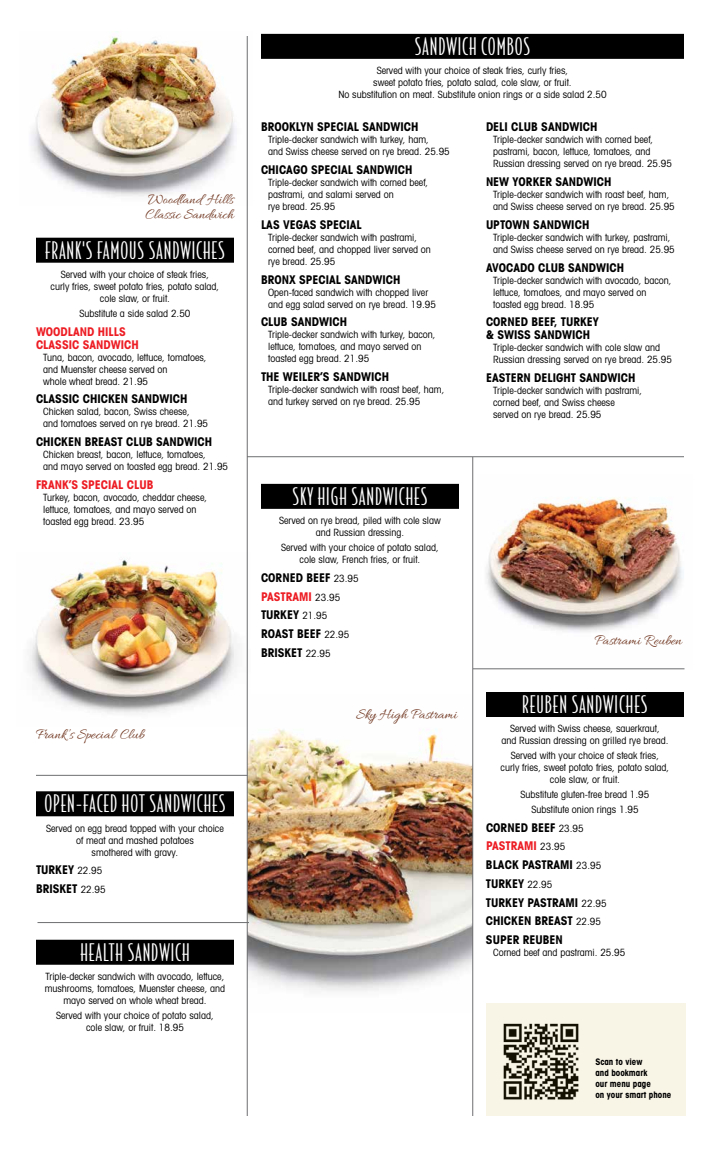
<style>
.page{position:relative;width:720px;height:1152px;background:#fff}
.page>*{position:absolute;margin:0;border:0;box-sizing:border-box;transform-origin:0 0}
.t1{font:300 23px "Bodega Sans";letter-spacing:.04em;color:#fff}
.t2{font:15px/15px "Allura";color:#713721}
.t3{font:700 condensed 12px/18.8px "Avant Garde";color:#000}
.t4{font:700 condensed 12px/13px "Avant Garde";color:#ed1d24}
.t5{font:condensed 10px/12px "Avant Garde";color:#000}
.t6{font:700 condensed 9px/11px "Avant Garde";color:#000}
.s1{font-weight:400;font-size:10px}
.s2{color:#ed1d24}
</style>
<div class="page">
<img style="left:248px;top:729px;width:224px;height:262px">
<img style="left:29px;top:552px;width:218px;height:174px">
<img style="left:477px;top:497px;width:208px;height:172px">
<img style="left:31px;top:36px;width:216px;height:170px">
<hr style="left:247px;top:36px;width:1px;height:1080px;background:#6d6e71">
<hr style="left:472px;top:457px;width:1px;height:659px;background:#6d6e71">
<hr style="left:247px;top:456px;width:437px;height:1px;background:#6d6e71">
<hr style="left:38px;top:922px;width:211px;height:1px;background:#6d6e71">
<hr style="left:36px;top:775px;width:212px;height:1px;background:#6d6e71">
<hr style="left:473px;top:669px;width:211px;height:1px;background:#6d6e71">
<div style="left:261px;top:484px;width:198px;height:25px;background:#000"></div>
<div style="left:486px;top:692px;width:198px;height:25px;background:#000"></div>
<div style="left:36px;top:791px;width:198px;height:25px;background:#000"></div>
<div style="left:36px;top:238px;width:198px;height:25px;background:#000"></div>
<div style="left:36px;top:940px;width:198px;height:25px;background:#000"></div>
<div style="left:261px;top:34px;width:423px;height:25px;background:#000"></div>
<svg style="left:486px;top:1004px;width:199px;height:112px;background:#dbd7c8"></svg>
<h2 class="t2" style="left:146px;top:193px;width:90px">Woodland Hills<br>Classic Sandwich</h2>
<h1 class="t1" style="left:45px;top:236px;width:181px">FRANK'S FAMOUS SANDWICHES</h1>
<p class="t5" style="left:51px;top:268px;width:170px;text-align:center">Served with your choice of steak fries, curly fries, sweet potato fries, potato salad, cole slaw, or fruit.</p>
<p class="t5" style="left:79px;top:307px;width:113px">Substitute a side salad 2.50</p>
<p class="t4" style="left:36px;top:324px;width:104px">WOODLAND HILLS<br>CLASSIC SANDWICH</p>
<p class="t5" style="left:43px;top:351px;width:165px">Tuna, bacon, avocado, lettuce, tomatoes, and Muenster cheese served on<br>whole wheat bread. 21.95</p>
<p class="t3" style="left:36px;top:389px;width:153px">CLASSIC CHICKEN SANDWICH</p>
<p class="t5" style="left:43px;top:406px;width:166px">Chicken salad, bacon, Swiss cheese,<br>and tomatoes served on rye bread. 21.95</p>
<p class="t3" style="left:36px;top:432px;width:178px">CHICKEN BREAST CLUB SANDWICH</p>
<p class="t5" style="left:43px;top:448px;width:186px">Chicken breast, bacon, lettuce, tomatoes,<br>and mayo served on toasted egg bread. 21.95</p>
<p class="t4" style="left:36px;top:478px;width:119px">FRANK’S SPECIAL CLUB</p>
<p class="t5" style="left:43px;top:491px;width:166px">Turkey, bacon, avocado, cheddar cheese, lettuce, tomatoes, and mayo served on toasted egg bread. 23.95</p>
<h2 class="t2" style="left:36px;top:728px;width:110px">Frank’s Special Club</h2>
<h1 class="t1" style="left:44px;top:790px;width:183px">OPEN-FACED HOT SANDWICHES</h1>
<p class="t5" style="left:46px;top:822px;width:179px;text-align:center">Served on egg bread topped with your choice of meat and mashed potatoes<br>smothered with gravy.</p>
<p class="t3" style="left:36px;top:860px;width:71px">TURKEY <span class="s1">22.95<br></span>BRISKET <span class="s1">22.95</span></p>
<h1 class="t1" style="left:80px;top:939px;width:111px">HEALTH SANDWICH</h1>
<p class="t5" style="left:45px;top:970px;width:182px;text-align:center">Triple-decker sandwich with avocado, lettuce, mushrooms, tomatoes, Muenster cheese, and mayo served on whole wheat bread.</p>
<p class="t5" style="left:56px;top:1009px;width:159px;text-align:center">Served with your choice of potato salad, cole slaw, or fruit. 18.95</p>
<h1 class="t1" style="left:415px;top:33px;width:117px">SANDWICH COMBOS</h1>
<p class="t5" style="left:338px;top:64px;width:270px;text-align:center">Served with your choice of steak fries, curly fries,<br>sweet potato fries, potato salad, cole slaw, or fruit.<br>No substitution on meat. Substitute onion rings or a side salad 2.50</p>
<p class="t3" style="left:486px;top:117px;width:113px">DELI CLUB SANDWICH</p>
<p class="t5" style="left:493px;top:133px;width:180px">Triple-decker sandwich with corned beef, pastrami, bacon, lettuce, tomatoes, and<br>Russian dressing served on rye bread. 25.95</p>
<p class="t3" style="left:486px;top:172px;width:127px">NEW YORKER SANDWICH</p>
<p class="t5" style="left:493px;top:188px;width:183px">Triple-decker sandwich with roast beef, ham, and Swiss cheese served on rye bread. 25.95</p>
<p class="t3" style="left:486px;top:215px;width:105px">UPTOWN SANDWICH</p>
<p class="t5" style="left:493px;top:231px;width:183px">Triple-decker sandwich with turkey, pastrami, and Swiss cheese served on rye bread. 25.95</p>
<p class="t3" style="left:486px;top:258px;width:140px">AVOCADO CLUB SANDWICH</p>
<p class="t5" style="left:493px;top:274px;width:180px">Triple-decker sandwich with avocado, bacon, lettuce, tomatoes, and mayo served on toasted egg bread. 18.95</p>
<p class="t3" style="left:486px;top:315px;width:114px;line-height:13px">CORNED BEEF, TURKEY &amp; SWISS SANDWICH</p>
<p class="t5" style="left:493px;top:341px;width:180px">Triple-decker sandwich with cole slaw and<br>Russian dressing served on rye bread. 25.95</p>
<p class="t3" style="left:486px;top:368px;width:151px">EASTERN DELIGHT SANDWICH</p>
<p class="t5" style="left:493px;top:384px;width:151px">Triple-decker sandwich with pastrami, corned beef, and Swiss cheese served on rye bread. 25.95</p>
<p class="t3" style="left:261px;top:117px;width:159px">BROOKLYN SPECIAL SANDWICH</p>
<p class="t5" style="left:268px;top:133px;width:183px">Triple-decker sandwich with turkey, ham,<br>and Swiss cheese served on rye bread. 25.95</p>
<p class="t3" style="left:261px;top:160px;width:153px">CHICAGO SPECIAL SANDWICH</p>
<p class="t5" style="left:268px;top:176px;width:162px">Triple-decker sandwich with corned beef, pastrami, and salami served on<br>rye bread. 25.95</p>
<p class="t3" style="left:261px;top:215px;width:102px">LAS VEGAS SPECIAL</p>
<p class="t5" style="left:268px;top:231px;width:164px">Triple-decker sandwich with pastrami, corned beef, and chopped liver served on rye bread. 25.95</p>
<p class="t3" style="left:261px;top:270px;width:141px">BRONX SPECIAL SANDWICH</p>
<p class="t5" style="left:268px;top:286px;width:169px">Open-faced sandwich with chopped liver and egg salad served on rye bread. 19.95</p>
<p class="t3" style="left:261px;top:312px;width:88px">CLUB SANDWICH</p>
<p class="t5" style="left:268px;top:328px;width:169px">Triple-decker sandwich with turkey, bacon, lettuce, tomatoes, and mayo served on toasted egg bread. 21.95</p>
<p class="t3" style="left:261px;top:367px;width:130px">THE WEILER’S SANDWICH</p>
<p class="t5" style="left:268px;top:383px;width:178px">Triple-decker sandwich with roast beef, ham, and turkey served on rye bread. 25.95</p>
<h1 class="t1" style="left:292px;top:483px;width:137px">SKY HIGH SANDWICHES</h1>
<p class="t5" style="left:279px;top:514px;width:163px;text-align:center">Served on rye bread, piled with cole slaw and Russian dressing.</p>
<p class="t5" style="left:281px;top:541px;width:159px;text-align:center">Served with your choice of potato salad, cole slaw, French fries, or fruit.</p>
<p class="t3" style="left:261px;top:568px;width:99px">CORNED BEEF <span class="s1">23.95<br></span><span class="s2">PASTRAMI</span> <span class="s1">23.95<br></span>TURKEY <span class="s1">21.95<br></span>ROAST BEEF <span class="s1">22.95<br></span>BRISKET <span class="s1">22.95</span></p>
<h2 class="t2" style="left:356px;top:708px;width:103px">Sky High Pastrami</h2>
<h2 class="t2" style="left:595px;top:634px;width:89px">Pastrami Reuben</h2>
<h1 class="t1" style="left:522px;top:691px;width:127px">REUBEN SANDWICHES</h1>
<p class="t5" style="left:501px;top:722px;width:169px;text-align:center">Served with Swiss cheese, sauerkraut, and Russian dressing on grilled rye bread.</p>
<p class="t5" style="left:501px;top:749px;width:170px;text-align:center">Served with your choice of steak fries, curly fries, sweet potato fries, potato salad, cole slaw, or fruit.</p>
<p class="t5" style="left:521px;top:787px;width:130px;line-height:14.9px;text-align:center">Substitute gluten-free bread 1.95<br>Substitute onion rings 1.95</p>
<p class="t3" style="left:486px;top:818px;width:122px">CORNED BEEF <span class="s1">23.95<br></span><span class="s2">PASTRAMI</span> <span class="s1">23.95<br></span>BLACK PASTRAMI <span class="s1">23.95<br></span>TURKEY <span class="s1">22.95<br></span>TURKEY PASTRAMI <span class="s1">22.95<br></span>CHICKEN BREAST <span class="s1">22.95<br></span>SUPER REUBEN</p>
<p class="t5" style="left:493px;top:946px;width:134px">Corned beef and pastrami. 25.95</p>
<p class="t6" style="left:595px;top:1056px;width:77px">Scan to view<br>and bookmark<br>our menu page<br>on your smart phone</p>
</div>
